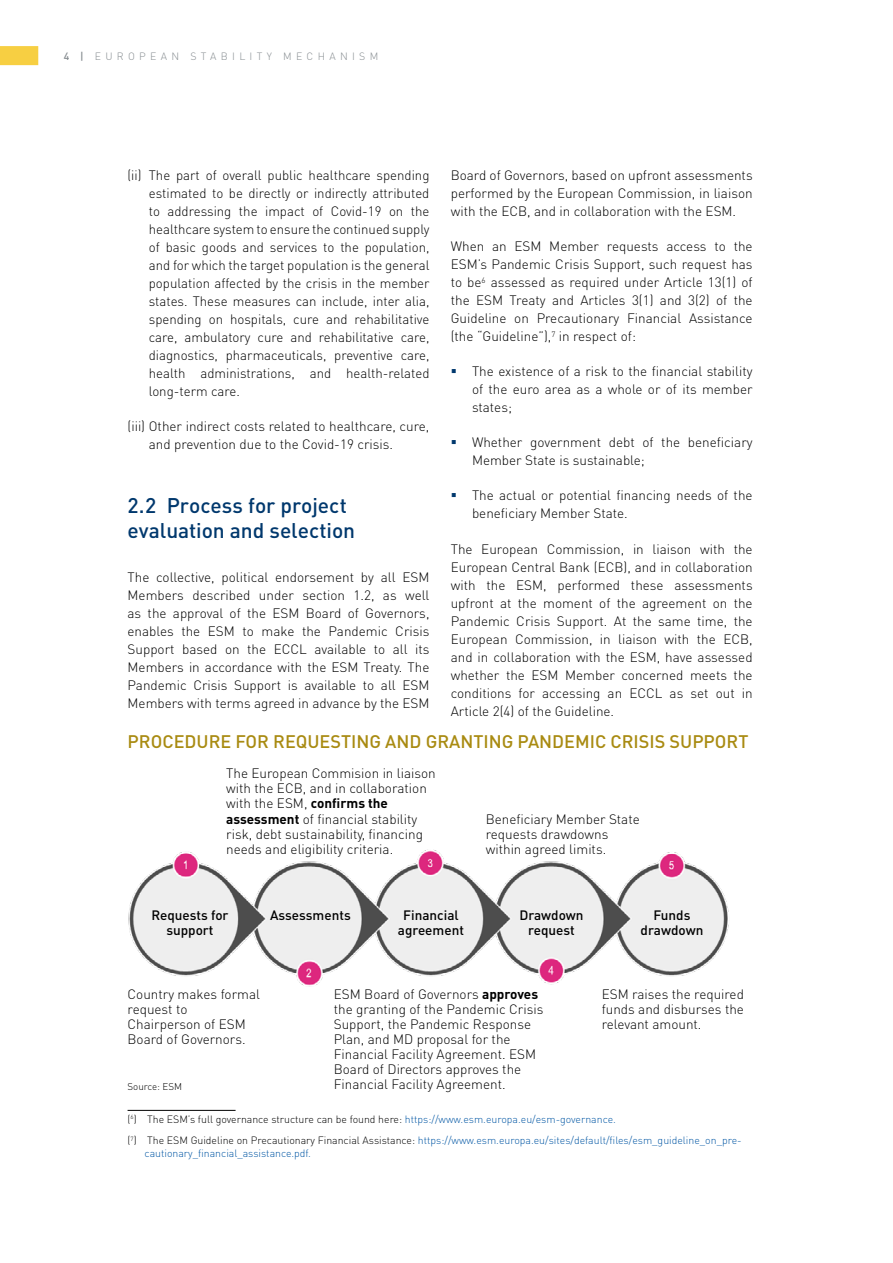
<style>
.page{position:relative;width:893px;height:1263px;background:#fff}
.page>*{position:absolute;margin:0;border:0;box-sizing:border-box;transform-origin:0 0}
.t1{font:500 21px/25.2px "DIN Pro";letter-spacing:-.005em;color:#00386d}
.title_-_big_gold_in{font:500 18px "DIN Pro";color:#a98b12}
.body{font:300 13.5px/18px "DIN Pro";color:#000;text-align:justify}
.body-2{font:500 13.5px/15px "DIN Pro";color:#000;text-align:center}
.footnt{font:300 10.5px/12.6px "DIN Pro";color:#0056a4}
.footnt-2{font:300 10.5px "DIN Pro";color:#000}
.t2{font:300 10.5px "DIN Pro";letter-spacing:.41em;color:#878d91}
.note_and_source{font:300 9.75px "DIN Pro";color:#000}
.s1{font-weight:500}
.s2{font-weight:700}
.s3{color:#0056a4}
.s4{color:#000}
</style>
<div class="page">
<svg style="left:0;top:46px;width:38px;height:19px"></svg>
<hr style="left:128px;top:1110px;width:108px;height:1px;background:#000">
<img style="left:128px;top:849px;width:601px;height:138px">
<p class="t2" style="left:64px;top:49px;width:316px"><span class="s1">4 |</span> EUROPEAN STABILITY MECHANISM</p>
<p class="body" style="left:149px;top:166px;width:282px;text-indent:-21px">(ii) The part of overall public healthcare spending estimated to be directly or indirectly attributed to addressing the impact of Covid-19 on the healthcare system to ensure the continued supply of basic goods and services to the population, and for which the target population is the general population affected by the crisis in the member states. These measures can include, inter alia, spending on hospitals, cure and rehabilitative care, ambulatory cure and rehabilitative care, diagnostics, pharmaceuticals, preventive care, health administrations, and health-related long‑term care.</p>
<p class="body" style="left:149px;top:417px;width:282px;text-indent:-21px">(iii) Other indirect costs related to healthcare, cure, and prevention due to the Covid-19 crisis.</p>
<p class="body" style="left:451px;top:166px;width:303px">Board of Governors, based on upfront assessments performed by the European Commission, in liaison with the ECB, and in collaboration with the ESM.</p>
<p class="body" style="left:451px;top:237px;width:303px">When an ESM Member requests access to the ESM’s Pandemic Crisis Support, such request has to be<sup>6</sup> assessed as required under Article 13(1) of the ESM Treaty and Articles 3(1) and 3(2) of the Guideline on Precautionary Financial Assistance (the “Guideline”),<sup>7</sup> in respect of:</p>
<p class="body" style="left:472px;top:362px;width:282px">The existence of a risk to the financial stability of the euro area as a whole or of its member states;</p>
<p class="body" style="left:472px;top:433px;width:282px">Whether government debt of the beneficiary<br>Member State is sustainable;</p>
<p class="body" style="left:472px;top:486px;width:282px">The actual or potential financing needs of the beneficiary Member State.</p>
<p class="body" style="left:451px;top:539px;width:303px">The European Commission, in liaison with the European Central Bank (ECB), and in collaboration with the ESM, performed these assessments upfront at the moment of the agreement on the Pandemic Crisis Support. At the same time, the European Commission, in liaison with the ECB, and in collaboration with the ESM, have assessed whether the ESM Member concerned meets the conditions for accessing an ECCL as set out in Article 2(4) of the Guideline.</p>
<p class="title_-_big_gold_in" style="left:128px;top:729px;width:622px">PROCEDURE FOR REQUESTING AND GRANTING PANDEMIC CRISIS SUPPORT</p>
<p class="body" style="left:226px;top:765px;width:211px;line-height:15px;text-align:left">The European Commision in liaison with the ECB, and in collaboration with the ESM, <span class="s2">confirms the assessment</span> of financial stability risk, debt sustainability, financing needs and eligibility criteria.</p>
<p class="t1" style="left:128px;top:492px;width:229px">2.2 Process for project evaluation and selection</p>
<p class="body" style="left:128px;top:567px;width:303px">The collective, political endorsement by all ESM Members described under section 1.2, as well as the approval of the ESM Board of Governors, enables the ESM to make the Pandemic Crisis Support based on the ECCL available to all its Members in accordance with the ESM Treaty. The Pandemic Crisis Support is available to all ESM Members with terms agreed in advance by the ESM</p>
<p class="body" style="left:486px;top:810px;width:155px;line-height:15px;text-align:left">Beneficiary Member State requests drawdowns within agreed limits.</p>
<p class="body-2" style="left:151px;top:907px;width:79px">Requests for support</p>
<p class="body-2" style="left:270px;top:907px;width:82px">Assessments</p>
<p class="body-2" style="left:398px;top:907px;width:68px">Financial agreement</p>
<p class="body-2" style="left:519px;top:907px;width:66px">Drawdown request</p>
<p class="body-2" style="left:641px;top:907px;width:64px">Funds drawdown</p>
<p class="body" style="left:128px;top:986px;width:134px;line-height:15px;text-align:left">Country makes formal request to<br>Chairperson of ESM<br>Board of Governors.</p>
<p class="note_and_source" style="left:128px;top:1079px;width:56px">Source: ESM</p>
<p class="body" style="left:334px;top:986px;width:211px;line-height:15px;text-align:left">ESM Board of Governors <span class="s2">approves </span>the granting of the Pandemic Crisis<br>Support, the Pandemic Response<br>Plan, and MD proposal for the<br>Financial Facility Agreement. ESM<br>Board of Directors approves the<br>Financial Facility Agreement.</p>
<p class="body" style="left:602px;top:986px;width:144px;line-height:15px">ESM raises the required funds and disburses the relevant amount.</p>
<p class="footnt-2" style="left:128px;top:1112px;width:490px">(<sup>6</sup>) The ESM’s full governance structure can be found here: <span class="s3">https://www.esm.europa.eu/esm-governance.</span></p>
<p class="footnt" style="left:145px;top:1133px;width:599px;text-indent:-17px"><span class="s4">(</span><sup>7</sup><span class="s4">) The ESM Guideline on Precautionary Financial Assistance:</span> https://www.esm.europa.eu/sites/default/files/esm_guideline_on_pre&shy;cautionary_financial_assistance.pdf.</p>
</div>
